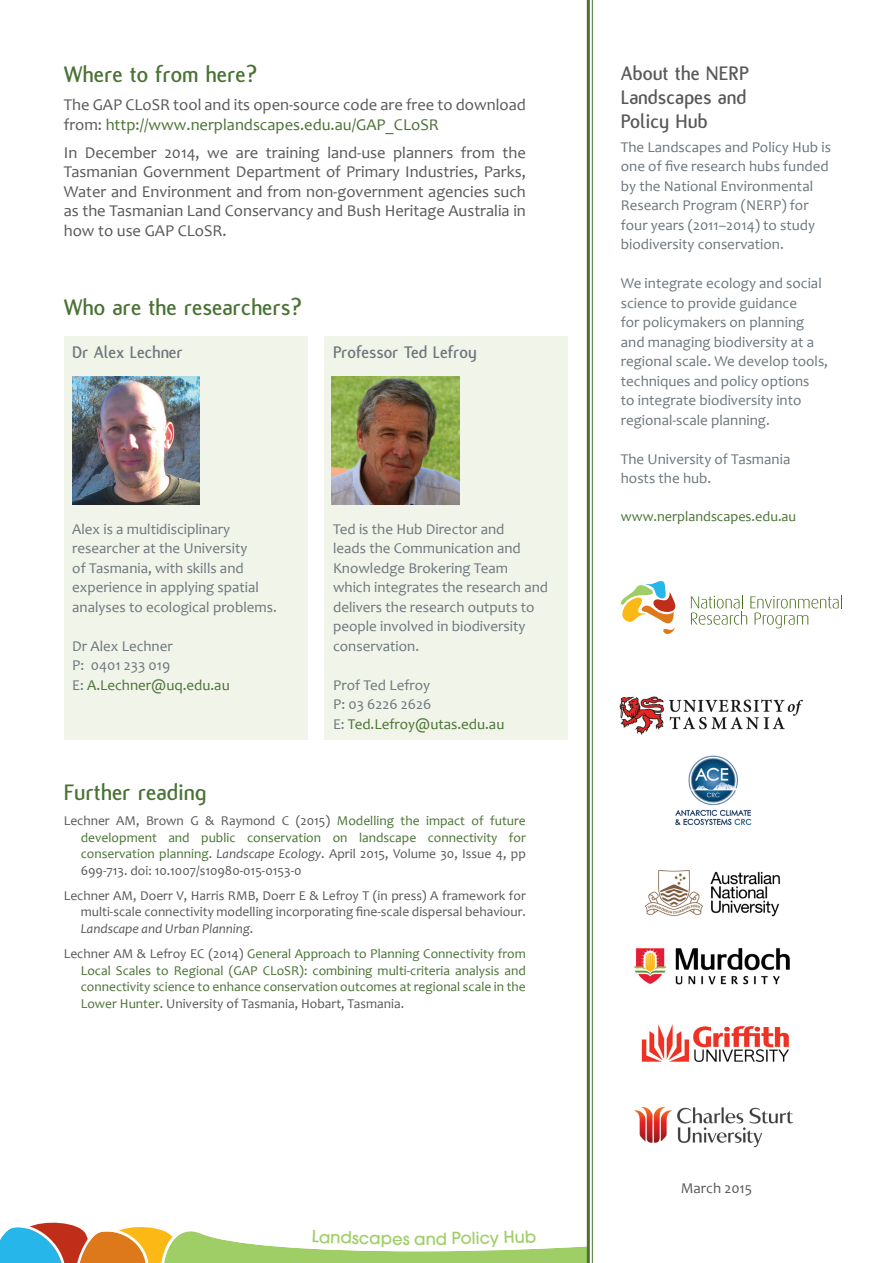
<style>
.page{position:relative;width:893px;height:1263px;background:#fff}
.page>*{position:absolute;margin:0;border:0;box-sizing:border-box;transform-origin:0 0}
.Heading_1{font:700 24px "Flux";color:#4a7234}
.Heading_2{font:700 21px/24px "Flux";color:#57585a}
.Researcher_title{font:700 18px "Flux";color:#6c767c}
.Body_text{font:16.5px/19.5px "Candara";color:#57585a}
.t1{font:500 16.5px "Avant Garde";color:#9fce66}
.Signoff_10pt{font:15px/19.5px "Candara";color:#6c767c}
.Signoff_10pt-2{font:15px "Candara";color:#4a7234}
.t2{font:15px "Candara";color:#57585a}
.t3{font:14.25px "Candara";color:#4a7234}
.Citations{font:13.5px/16.5px "Candara";color:#4a7234;text-align:justify}
.Citations-2{font:13.5px/16.5px "Candara";color:#57585a;text-align:justify}
.s1{color:#4a7234}
.s2{color:#6c767c}
.s3{color:#57585a}
.s4{font-style:italic;color:#57585a}
.s5{font-style:italic}
</style>
<div class="page">
<hr style="left:592px;top:0;width:1px;height:1263px;background:#4a7234">
<hr style="left:587px;top:0;width:3px;height:1263px;background:#4a7234">
<svg style="left:691px;top:595px;width:151px;height:33px"></svg>
<svg style="left:621px;top:581px;width:55px;height:53px"></svg>
<img style="left:619px;top:696px;width:184px;height:452px">
<div style="left:64px;top:336px;width:244px;height:404px;background:#f0f4e9"></div>
<div style="left:325px;top:336px;width:243px;height:404px;background:#f0f4e9"></div>
<img style="left:72px;top:377px;width:128px;height:127px">
<img style="left:332px;top:377px;width:127px;height:127px">
<hr style="left:892px;top:680px;width:1px;height:583px;background:#dfedcd">
<svg style="left:0;top:1195px;width:587px;height:68px"></svg>
<p class="Heading_1" style="left:64px;top:61px;width:195px">Where to from here?</p>
<p class="Body_text" style="left:64px;top:95px;width:464px">The GAP CLoSR tool and its open-source code are free to download from: <span class="s1">http://www.nerplandscapes.edu.au/GAP_CLoSR</span></p>
<p class="Body_text" style="left:64px;top:142px;width:464px;text-align:justify">In December 2014, we are training land-use planners from the Tasmanian Government Department of Primary Industries, Parks, Water and Environment and from non-government agencies such as the Tasmanian Land Conservancy and Bush Heritage Australia in how to use GAP CLoSR.</p>
<p class="Heading_1" style="left:64px;top:294px;width:240px">Who are the researchers?</p>
<p class="Researcher_title" style="left:72px;top:342px;width:112px">Dr Alex Lechner</p>
<p class="Researcher_title" style="left:333px;top:342px;width:145px">Professor Ted Lefroy</p>
<p class="Signoff_10pt" style="left:72px;top:519px;width:206px">Alex is a multidisciplinary researcher at the University<br>of Tasmania, with skills and experience in applying spatial analyses to ecological problems.</p>
<p class="Signoff_10pt" style="left:72px;top:636px;width:102px">Dr Alex Lechner</p>
<p class="Signoff_10pt" style="left:72px;top:655px;width:100px">P: 0401 233 019</p>
<p class="Signoff_10pt-2" style="left:72px;top:675px;width:159px"><span class="s2">E:</span> A.Lechner@uq.edu.au</p>
<p class="Signoff_10pt" style="left:333px;top:519px;width:216px">Ted is the Hub Director and<br>leads the Communication and<br>Knowledge Brokering Team which integrates the research and delivers the research outputs to people involved in biodiversity conservation.</p>
<p class="Signoff_10pt" style="left:333px;top:675px;width:99px">Prof Ted Lefroy</p>
<p class="Signoff_10pt" style="left:333px;top:694px;width:100px">P: 03 6226 2626</p>
<p class="Signoff_10pt-2" style="left:333px;top:714px;width:173px"><span class="s2">E:</span> Ted.Lefroy@utas.edu.au</p>
<p class="Heading_1" style="left:64px;top:779px;width:144px">Further reading</p>
<p class="Citations" style="left:81px;top:813px;width:447px;text-indent:-17px"><span class="s3">Lechner AM, Brown G &amp; Raymond C (2015)</span> Modelling the impact of future development and public conservation on landscape connectivity for conservation planning. <span class="s4">Landscape Ecology</span><span class="s3">. April 2015, Volume 30, Issue 4, pp 699-713. doi: 10.1007/s10980-015-0153-0</span></p>
<p class="Citations-2" style="left:81px;top:887px;width:447px;text-indent:-17px">Lechner AM, Doerr V, Harris RMB, Doerr E &amp; Lefroy T (in press) A framework for multi-scale connectivity modelling incorporating fine-scale dispersal behaviour.<br><span class="s5">Landscape and Urban Planning</span>.</p>
<p class="Citations" style="left:81px;top:945px;width:447px;text-indent:-17px"><span class="s3">Lechner AM &amp; Lefroy EC (2014)</span> General Approach to Planning Connectivity from Local Scales to Regional (GAP CLoSR): combining multi-criteria analysis and connectivity science to enhance conservation outcomes at regional scale in the Lower Hunter<span class="s3">. University of Tasmania, Hobart, Tasmania.</span></p>
<p class="t1" style="left:392px;top:1228px;width:57px">es and</p>
<p class="t1" style="left:452px;top:1228px;width:40px;rotate:-1deg">Polic</p>
<p class="t1" style="left:489px;top:1228px;width:48px;rotate:-2deg">y Hub</p>
<p class="Heading_2" style="left:621px;top:61px;width:130px">About the NERP<br>Landscapes and<br>Policy Hub</p>
<p class="Signoff_10pt" style="left:621px;top:137px;width:212px">The Landscapes and Policy Hub is one of five research hubs funded by the National Environmental<br>Research Program (NERP) for four years (2011–2014) to study biodiversity conservation.</p>
<p class="Signoff_10pt" style="left:621px;top:273px;width:209px">We integrate ecology and social science to provide guidance<br>for policymakers on planning and managing biodiversity at a regional scale. We develop tools, techniques and policy options<br>to integrate biodiversity into regional-scale planning.</p>
<p class="Signoff_10pt" style="left:621px;top:449px;width:171px">The University of Tasmania hosts the hub.</p>
<p class="t3" style="left:621px;top:507px;width:177px">www.nerplandscapes.edu.au</p>
<p class="t2" style="left:681px;top:1179px;width:73px">March 2015</p>
</div>
